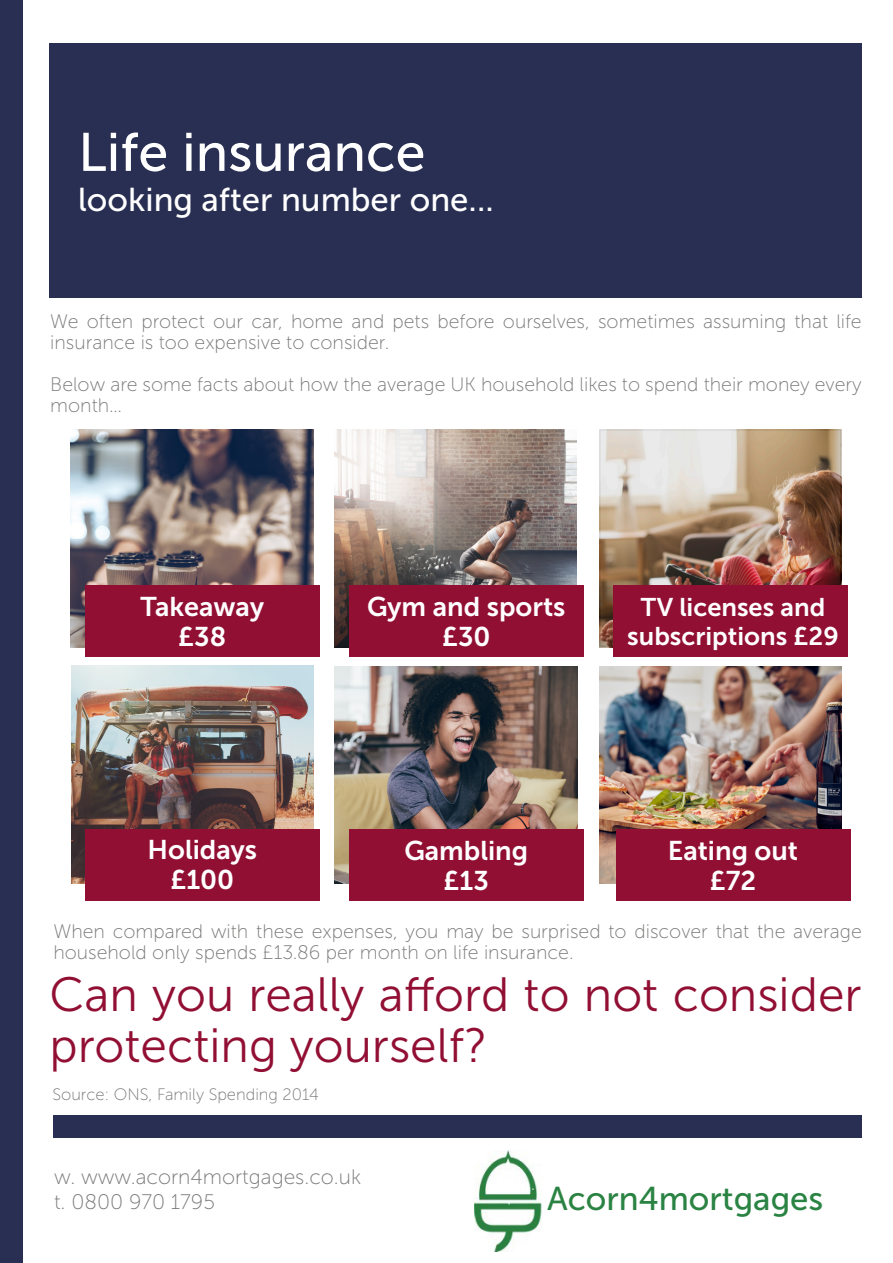
<style>
.page{position:relative;width:893px;height:1263px;background:#fff}
.page>*{position:absolute;margin:0;border:0;box-sizing:border-box;transform-origin:0 0}
.t1{font:54px "Museo Sans 500";color:#fff}
.t2{font:48px/51px "Museo Sans 300";color:#920f34}
.t3{font:33px "Museo Sans 500";color:#fff}
.t4{font:33px "Museo Sans 500";color:#2a8343}
.t5{font:27px/30px "Museo Sans 700";color:#fff;text-align:center}
.t6{font:25.5px/28.5px "Museo Sans 700";color:#fff;text-align:center}
.t7{font:21px "Museo Sans 100";color:#777776}
.t8{font:19.5px/21px "Museo Sans 100";color:#777776}
.t9{font:16.5px "Museo Sans 100";color:#777776}
</style>
<div class="page">
<div style="left:49px;top:43px;width:813px;height:255px;background:#292f52"></div>
<div style="left:53px;top:1115px;width:809px;height:23px;background:#292f52"></div>
<div style="left:0;top:1px;width:22px;height:1262px;background:#292f52"></div>
<img style="left:71px;top:429px;width:242px;height:218px">
<img style="left:72px;top:666px;width:242px;height:218px">
<img style="left:334px;top:429px;width:243px;height:218px">
<img style="left:335px;top:666px;width:242px;height:218px">
<img style="left:599px;top:666px;width:242px;height:218px">
<img style="left:602px;top:432px;width:236px;height:212px">
<div style="left:614px;top:586px;width:234px;height:71px;background:#920f34"></div>
<div style="left:616px;top:829px;width:234px;height:72px;background:#920f34"></div>
<div style="left:349px;top:586px;width:234px;height:71px;background:#920f34"></div>
<div style="left:349px;top:829px;width:234px;height:72px;background:#920f34"></div>
<div style="left:85px;top:829px;width:234px;height:72px;background:#920f34"></div>
<div style="left:85px;top:586px;width:234px;height:71px;background:#920f34"></div>
<img style="left:475px;top:1151px;width:67px;height:101px">
<p class="t1" style="left:78px;top:123px;width:349px">Life insurance</p>
<p class="t3" style="left:78px;top:181px;width:417px">looking after number one...</p>
<p class="t8" style="left:50px;top:311px;width:813px">We often protect our car, home and pets before ourselves, sometimes assuming that life insurance is too expensive to consider.</p>
<p class="t8" style="left:50px;top:374px;width:813px">Below are some facts about how the average UK household likes to spend their money every month…</p>
<p class="t5" style="left:140px;top:591px;width:125px">Takeaway</p>
<p class="t5" style="left:178px;top:621px;width:49px">£38</p>
<p class="t5" style="left:148px;top:834px;width:111px">Holidays</p>
<p class="t5" style="left:170px;top:864px;width:65px">£100</p>
<p class="t5" style="left:367px;top:592px;width:200px">Gym and sports £30</p>
<p class="t6" style="left:627px;top:593px;width:213px">TV licenses and subscriptions £29</p>
<p class="t5" style="left:404px;top:835px;width:125px">Gambling</p>
<p class="t5" style="left:444px;top:865px;width:47px">£13</p>
<p class="t5" style="left:668px;top:835px;width:132px">Eating out</p>
<p class="t5" style="left:710px;top:865px;width:48px">£72</p>
<p class="t8" style="left:53px;top:920px;width:810px">When compared with these expenses, you may be surprised to discover that the average household only spends £13.86 per month on life insurance.</p>
<p class="t2" style="left:49px;top:969px;width:814px">Can you really afford to not consider protecting yourself?</p>
<p class="t9" style="left:52px;top:1086px;width:268px">Source: ONS, Family Spending 2014</p>
<p class="t7" style="left:54px;top:1165px;width:309px">w. www.acorn4mortgages.co.uk</p>
<p class="t7" style="left:54px;top:1190px;width:162px">t. 0800 970 1795</p>
<p class="t4" style="left:547px;top:1181px;width:278px">Acorn4mortgages</p>
</div>
